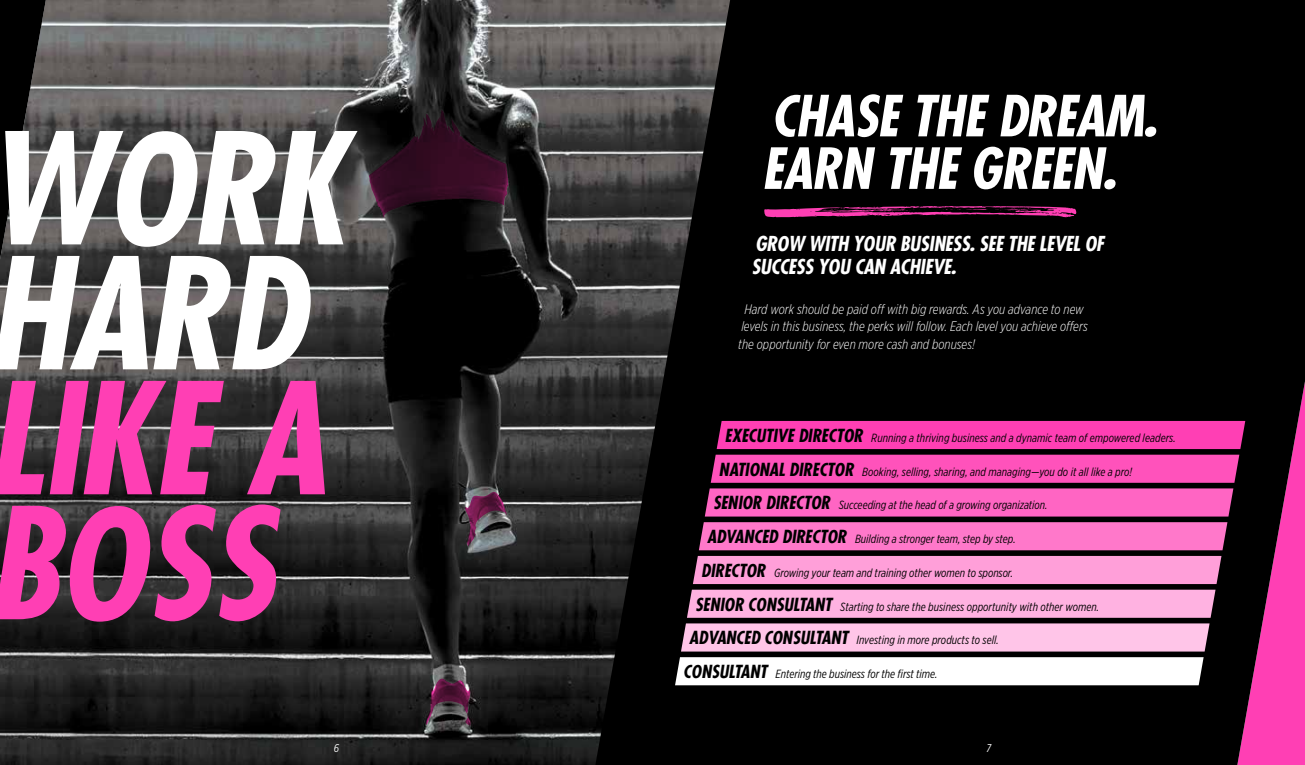
<style>
.page{position:relative;width:1305px;height:765px;background:#fff}
.page>*{position:absolute;margin:0;border:0;box-sizing:border-box;transform-origin:0 0}
.t1{font:italic 700 condensed 150px/125px "Futura";letter-spacing:-.01em;color:#ff3fb4}
.t2{font:italic 700 condensed 150px/125px "Futura";letter-spacing:-.01em;color:#fff}
.t3{font:italic 700 condensed 55px/52.5px "Futura";letter-spacing:-.01em;color:#fff}
.t4{font:italic 700 condensed 20px/22.5px "Futura";letter-spacing:-.01em;color:#fff}
.t5{font:italic 300 13.75px/17.5px "Gotham X Narrow";letter-spacing:.005em;color:#fff}
.t6{font:italic 11.88px "Gotham X Narrow";color:#000}
.t7{font:italic 11.25px "Gotham X Narrow";color:#fff}
.s1{font-family:"Futura";font-weight:700;font-stretch:condensed;font-size:17.5px}
</style>
<div class="page">
<div style="left:730px;top:0;width:575px;height:765px;background:#000"></div>
<img style="left:0;top:0;width:730px;height:765px">
<div style="left:717px;top:421px;width:528px;height:28px;background:#ff3fb4"></div>
<div style="left:693px;top:556px;width:528px;height:28px;background:#ff9fd9"></div>
<svg style="left:699px;top:455px;width:540px;height:95px;background:#d955a5"></svg>
<svg style="left:675px;top:590px;width:541px;height:95px"></svg>
<svg style="left:764px;top:206px;width:313px;height:12px;background:#6e1b4d"></svg>
<svg style="left:0;top:0;width:48px;height:324px;background:#343232"></svg>
<svg style="left:369px;top:110px;width:140px;height:108px;background:#250f1c"></svg>
<svg style="left:426px;top:679px;width:45px;height:47px;background:#513244"></svg>
<svg style="left:465px;top:491px;width:42px;height:55px;background:#674c5f"></svg>
<h1 class="t2" style="left:-12px;top:120px;width:360px">WORK<br>HARD</h1>
<h1 class="t1" style="left:-12px;top:370px;width:339px">LIKE A<br>BOSS</h1>
<h2 class="t3" style="left:762px;top:87px;width:396px">CHASE THE DREAM.<br>EARN THE GREEN.</h2>
<h3 class="t4" style="left:751px;top:232px;width:354px">GROW WITH YOUR BUSINESS. SEE THE LEVEL OF<br>SUCCESS YOU CAN ACHIEVE.</h3>
<p class="t5" style="left:738px;top:300px;width:351px;text-indent:6px">Hard work should be paid off with big rewards. As you advance to new levels in this business, the perks will follow. Each level you achieve offers the opportunity for even more cash and bonuses!</p>
<p class="t6" style="left:725px;top:431px;width:452px"><span class="s1">EXECUTIVE DIRECTOR</span> Running a thriving business and a dynamic team of empowered leaders.</p>
<p class="t6" style="left:719px;top:464px;width:415px"><span class="s1">NATIONAL DIRECTOR</span> Booking, selling, sharing, and managing—you do it all like a pro!</p>
<p class="t6" style="left:713px;top:498px;width:336px"><span class="s1">SENIOR DIRECTOR</span> Succeeding at the head of a growing organization.</p>
<p class="t6" style="left:707px;top:532px;width:310px"><span class="s1">ADVANCED DIRECTOR</span> Building a stronger team, step by step.</p>
<p class="t6" style="left:701px;top:566px;width:314px"><span class="s1">DIRECTOR</span> Growing your team and training other women to sponsor.</p>
<p class="t6" style="left:695px;top:599px;width:406px"><span class="s1">SENIOR CONSULTANT</span> Starting to share the business opportunity with other women.</p>
<p class="t6" style="left:689px;top:633px;width:311px"><span class="s1">ADVANCED CONSULTANT</span> Investing in more products to sell.</p>
<p class="t6" style="left:683px;top:667px;width:256px"><span class="s1">CONSULTANT</span> Entering the business for the first time.</p>
<p class="t7" style="left:334px;top:742px;width:7px">6</p>
<p class="t7" style="left:987px;top:742px;width:6px">7</p>
</div>
